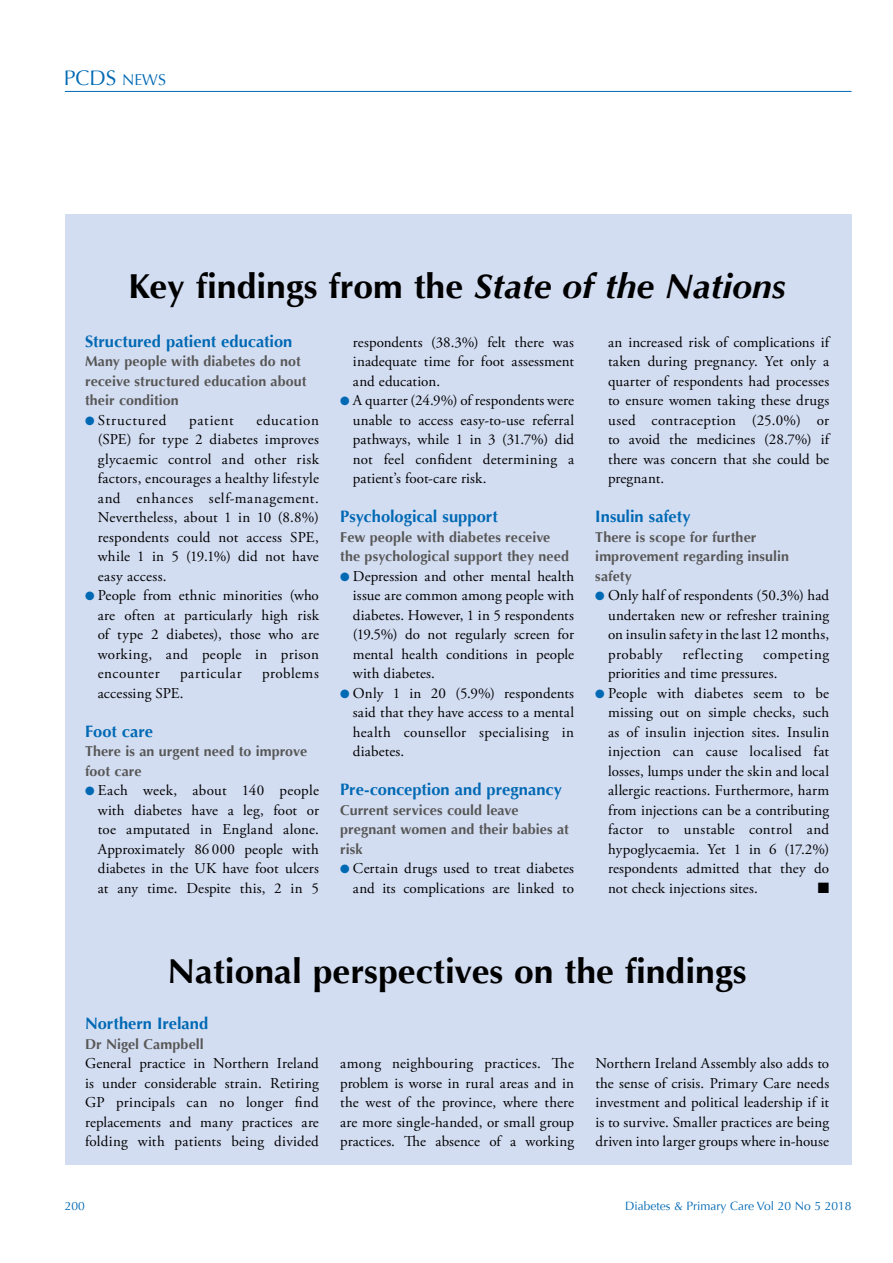
<style>
.page{position:relative;width:893px;height:1263px;background:#fff}
.page>*{position:absolute;margin:0;border:0;box-sizing:border-box;transform-origin:0 0}
.t1{font:700 34.5px "Optima";color:#000}
.t2{font:21px "Optima";color:#0069b4}
.t3{font:700 16.5px "Optima";color:#0069b4}
.t4{font:15px/19.5px "Adobe Garamond Pro";letter-spacing:.01em;color:#000;text-align:justify}
.t5{font:15px "Adobe Garamond Pro";letter-spacing:.06em;color:#000}
.t6{font:15px "Adobe Garamond Pro";letter-spacing:.05em;color:#000}
.t7{font:15px "Adobe Garamond Pro";letter-spacing:.04em;color:#000}
.t8{font:15px "Adobe Garamond Pro";letter-spacing:.045em;color:#000}
.t9{font:15px "Zapf Dingbats ITC";color:#000}
.t10{font:700 14.25px/19.5px "Optima";letter-spacing:.005em;color:#575756}
.t11{font:12px "Optima";color:#0069b4}
.s1{font-size:15.75px}
.s2{font-style:italic}
.s3{color:#0069b4}
</style>
<div class="page">
<div style="left:65px;top:215px;width:786px;height:950px;background:#d3ddf2"></div>
<hr style="left:65px;top:91px;width:786px;height:1px;background:#0069b4">
<h2 class="t2" style="left:64px;top:66px;width:102px">PCDS <span class="s1">NEWS</span></h2>
<h1 class="t1" style="left:129px;top:266px;width:659px">Key findings from the <span class="s2">State of the Nations</span></h1>
<p class="t3" style="left:85px;top:331px;width:209px">Structured patient education</p>
<p class="t10" style="left:85px;top:352px;width:223px">Many people with diabetes do not receive structured education about their condition</p>
<p class="t5" style="left:85px;top:411px;width:83px"><span class="s3">●</span> Structured</p>
<p class="t8" style="left:189px;top:411px;width:46px">patient</p>
<p class="t4" style="left:98px;top:411px;width:223px;text-indent:159px">education (SPE) for type 2 diabetes improves glycaemic control and other risk factors, encourages a healthy lifestyle and enhances self-management.<br>Nevertheless, about 1 in 10 (8.8%) respondents could not access SPE, while 1 in 5 (19.1%) did not have easy access.</p>
<p class="t4" style="left:98px;top:586px;width:223px;text-indent:-13px"><span class="s3">●</span> People from ethnic minorities (who are often at particularly high risk of type 2 diabetes), those who are working, and people in prison encounter</p>
<p class="t6" style="left:180px;top:664px;width:63px">particular</p>
<p class="t4" style="left:262px;top:664px;width:58px">problems</p>
<p class="t4" style="left:98px;top:684px;width:87px">accessing SPE.</p>
<p class="t3" style="left:85px;top:721px;width:70px">Foot care</p>
<p class="t10" style="left:85px;top:742px;width:224px">There is an urgent need to improve foot care</p>
<p class="t4" style="left:98px;top:781px;width:223px;text-indent:-13px"><span class="s3">●</span> Each week, about 140 people with diabetes have a leg, foot or toe amputated in England alone.<br>Approximately 86 000 people with diabetes in the UK have foot ulcers at any time. Despite this, 2 in 5</p>
<p class="t4" style="left:353px;top:333px;width:223px">respondents (38.3%) felt there was inadequate time for foot assessment and education.</p>
<p class="t4" style="left:353px;top:391px;width:223px;text-indent:-13px"><span class="s3">●</span> A quarter (24.9%) of respondents were unable to access easy-to-use referral pathways, while 1 in 3 (31.7%) did not feel confident determining a patient’s foot-care risk.</p>
<p class="t3" style="left:340px;top:507px;width:159px">Psychological support</p>
<p class="t10" style="left:340px;top:527px;width:230px">Few people with diabetes receive the psychological support they need</p>
<p class="t4" style="left:353px;top:567px;width:223px;text-indent:-13px"><span class="s3">●</span> Depression and other mental health issue are common among people with diabetes. However, 1 in 5 respondents (19.5%) do not regularly screen for mental health conditions in people with diabetes.</p>
<p class="t4" style="left:353px;top:684px;width:223px;text-indent:-13px"><span class="s3">●</span> Only 1 in 20 (5.9%) respondents said that they have access to a mental health counsellor specialising in diabetes.</p>
<p class="t3" style="left:340px;top:780px;width:223px">Pre-conception and pregnancy</p>
<p class="t10" style="left:340px;top:800px;width:230px">Current services could leave pregnant women and their babies at risk</p>
<p class="t4" style="left:340px;top:859px;width:235px;text-align:right"><span class="s3">●</span> Certain drugs used to treat diabetes and its complications are linked to</p>
<p class="t4" style="left:608px;top:333px;width:223px">an increased risk of complications if taken during pregnancy. Yet only a quarter of respondents had processes to ensure women taking these drugs used contraception (25.0%) or to avoid the medicines (28.7%) if there was concern that she could be pregnant.</p>
<p class="t3" style="left:595px;top:507px;width:97px">Insulin safety</p>
<p class="t10" style="left:595px;top:527px;width:195px">There is scope for further improvement regarding insulin safety</p>
<p class="t4" style="left:608px;top:586px;width:223px;text-indent:-13px"><span class="s3">●</span> Only half of respondents (50.3%) had undertaken new or refresher training on insulin safety in the last 12 months, probably</p>
<p class="t7" style="left:683px;top:645px;width:62px">reflecting</p>
<p class="t4" style="left:608px;top:645px;width:223px;text-indent:155px">competing priorities and time pressures.</p>
<p class="t4" style="left:608px;top:684px;width:223px;text-indent:-13px"><span class="s3">●</span> People with diabetes seem to be missing out on simple checks, such as of insulin injection sites. Insulin injection can cause localised fat losses, lumps under the skin and local allergic reactions. Furthermore, harm from injections can be a contributing factor to unstable control and hypoglycaemia. Yet 1 in 6 (17.2%) respondents admitted that they do not check injections sites.</p>
<p class="t9" style="left:818px;top:880px;width:13px">■</p>
<h1 class="t1" style="left:168px;top:951px;width:580px">National perspectives on the findings</h1>
<p class="t3" style="left:85px;top:1014px;width:125px">Northern Ireland</p>
<p class="t10" style="left:85px;top:1034px;width:120px">Dr Nigel Campbell</p>
<p class="t4" style="left:85px;top:1054px;width:235px">General practice in Northern Ireland is under considerable strain. Retiring GP principals can no longer find replacements and many practices are folding with patients being divided</p>
<p class="t4" style="left:340px;top:1054px;width:235px">among neighbouring practices. The problem is worse in rural areas and in the west of the province, where there are more single-handed, or small group practices. The absence of a working</p>
<p class="t4" style="left:595px;top:1054px;width:235px">Northern Ireland Assembly also adds to the sense of crisis. Primary Care needs investment and political leadership if it is to survive. Smaller practices are being driven into larger groups where in-house</p>
<p class="t11" style="left:65px;top:1199px;width:22px">200</p>
<p class="t11" style="left:625px;top:1199px;width:228px">Diabetes &amp; Primary Care Vol 20 No 5 2018</p>
</div>
